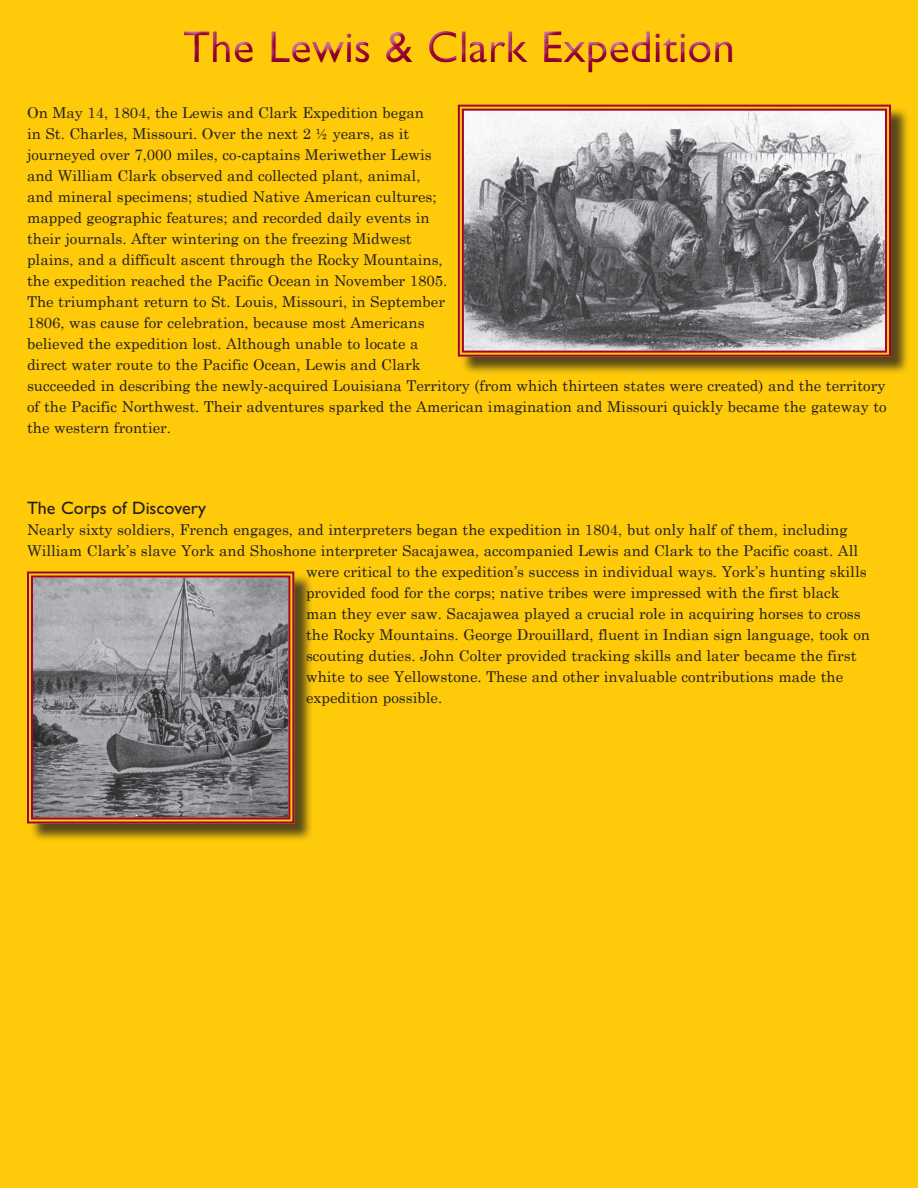
<style>
.page{position:relative;width:918px;height:1188px;background:#feca0a}
.page>*{position:absolute;margin:0;border:0;box-sizing:border-box;transform-origin:0 0}
.t1{font:45px "Gill Sans";color:#9d053a}
.Body{font:18px "Gill Sans";color:#231f20}
.Body-2{font:15px/21px "Century Schoolbook";color:#231f20}
</style>
<div class="page">
<div style="left:29px;top:574px;width:337px;height:321px;background:#231f20;opacity:.75"></div>
<svg style="left:27px;top:571px;width:268px;height:253px;background:#8b8582"></svg>
<div style="left:31px;top:576px;width:259px;height:243px;border:2px solid #9d053a"></div>
<div style="left:26px;top:20px;width:865px;height:63px;background:#9d053a;opacity:.75"></div>
<div style="left:460px;top:107px;width:458px;height:322px;background:#231f20;opacity:.75"></div>
<svg style="left:457px;top:104px;width:435px;height:254px;background:#959291"></svg>
<div style="left:462px;top:109px;width:425px;height:244px;border:2px solid #9d053a"></div>
<h1 class="t1" style="left:183px;top:21px;width:553px">The Lewis &amp; Clark Expedition</h1>
<p class="Body-2" style="left:27px;top:101px;width:861px">On May 14, 1804, the Lewis and Clark Expedition began<br>in St. Charles, Missouri. Over the next 2 ½ years, as it<br>journeyed over 7,000 miles, co-captains Meriwether Lewis<br>and William Clark observed and collected plant, animal,<br>and mineral specimens; studied Native American cultures;<br>mapped geographic features; and recorded daily events in<br>their journals. After wintering on the freezing Midwest<br>plains, and a difficult ascent through the Rocky Mountains,<br>the expedition reached the Pacific Ocean in November 1805.<br>The triumphant return to St. Louis, Missouri, in September<br>1806, was cause for celebration, because most Americans<br>believed the expedition lost. Although unable to locate a<br>direct water route to the Pacific Ocean, Lewis and Clark<br>succeeded in describing the newly-acquired Louisiana Territory (from which thirteen states were created) and the territory of the Pacific Northwest. Their adventures sparked the American imagination and Missouri quickly became the gateway to the western frontier.</p>
<p class="Body" style="left:27px;top:498px;width:180px">The Corps of Discovery</p>
<p class="Body-2" style="left:27px;top:518px;width:822px">Nearly sixty soldiers, French engages, and interpreters began the expedition in 1804, but only half of them, including</p>
<p class="Body-2" style="left:27px;top:539px;width:833px">William Clark’s slave York and Shoshone interpreter Sacajawea, accompanied Lewis and Clark to the Pacific coast. All</p>
<p class="Body-2" style="left:306px;top:560px;width:562px">were critical to the expedition’s success in individual ways. York’s hunting skills</p>
<p class="Body-2" style="left:306px;top:581px;width:535px">provided food for the corps; native tribes were impressed with the first black</p>
<p class="Body-2" style="left:306px;top:602px;width:556px">man they ever saw. Sacajawea played a crucial role in acquiring horses to cross</p>
<p class="Body-2" style="left:306px;top:623px;width:566px">the Rocky Mountains. George Drouillard, fluent in Indian sign language, took on</p>
<p class="Body-2" style="left:306px;top:644px;width:552px">scouting duties. John Colter provided tracking skills and later became the first</p>
<p class="Body-2" style="left:306px;top:665px;width:539px">white to see Yellowstone. These and other invaluable contributions made the</p>
<p class="Body-2" style="left:306px;top:686px;width:138px">expedition possible.</p>
</div>
